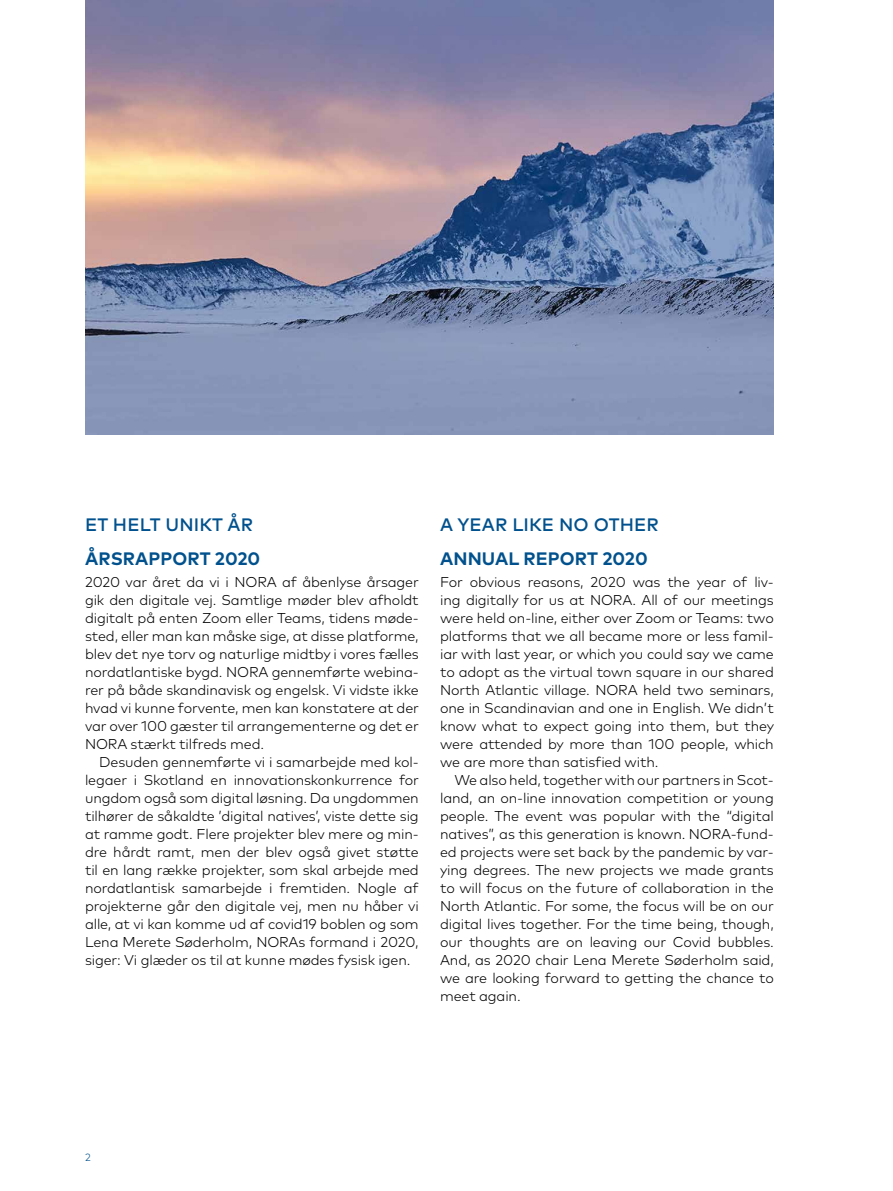
<style>
.page{position:relative;width:893px;height:1191px;background:#fff}
.page>*{position:absolute;margin:0;border:0;box-sizing:border-box;transform-origin:0 0}
.t1{font:700 18px "Mark OT";letter-spacing:.005em;color:#00518d}
.t2{font:500 18px "Mark OT";letter-spacing:.005em;color:#00518d}
.t3{font:300 14.25px/18px "Mark OT";letter-spacing:-.01em;color:#000;text-align:justify}
.t4{font:300 10.5px "Mark OT";color:#00518d}
</style>
<div class="page">
<img style="left:85px;top:0;width:689px;height:435px">
<p class="t2" style="left:85px;top:513px;width:169px">ET HELT UNIKT ÅR</p>
<p class="t1" style="left:85px;top:547px;width:177px">ÅRSRAPPORT 2020</p>
<p class="t3" style="left:85px;top:573px;width:335px">2020 var året da vi i NORA af åbenlyse årsager gik den digitale vej. Samtlige møder blev afholdt digitalt på enten Zoom eller Teams, tidens møde&shy;sted, eller man kan måske sige, at disse platforme, blev det nye torv og naturlige midtby i vores fælles nordatlantiske bygd. NORA gennemførte webina&shy;rer på både skandinavisk og engelsk. Vi vidste ikke hvad vi kunne forvente, men kan konstatere at der var over 100 gæster til arrangementerne og det er NORA stærkt tilfreds med.</p>
<p class="t3" style="left:85px;top:753px;width:335px;text-indent:14px">Desuden gennemførte vi i samarbejde med kol&shy;legaer i Skotland en innovationskonkurrence for ungdom også som digital løsning. Da ungdommen tilhører de såkaldte ’digital natives’, viste dette sig at ramme godt. Flere projekter blev mere og min&shy;dre hårdt ramt, men der blev også givet støtte til en lang række projekter, som skal arbejde med nordatlantisk samarbejde i fremtiden. Nogle af projekterne går den digitale vej, men nu håber vi alle, at vi kan komme ud af covid19 boblen og som Lena Merete Søderholm, NORAs formand i 2020, siger: Vi glæder os til at kunne mødes fysisk igen.</p>
<p class="t2" style="left:440px;top:513px;width:220px">A YEAR LIKE NO OTHER</p>
<p class="t1" style="left:440px;top:547px;width:209px">ANNUAL REPORT 2020</p>
<p class="t3" style="left:440px;top:573px;width:336px">For obvious reasons, 2020 was the year of liv&shy;ing digitally for us at NORA. All of our meetings were held on-line, either over Zoom or Teams: two platforms that we all became more or less famil&shy;iar with last year, or which you could say we came to adopt as the virtual town square in our shared North Atlantic village. NORA held two seminars, one in Scandinavian and one in English. We didn’t know what to expect going into them, but they were attended by more than 100 people, which we are more than satisfied with.</p>
<p class="t3" style="left:440px;top:771px;width:335px;text-indent:14px">We also held, together with our partners in Scot&shy;land, an on-line innovation competition or young people. The event was popular with the “digital natives”, as this generation is known. NORA-fund&shy;ed projects were set back by the pandemic by var&shy;ying degrees. The new projects we made grants to will focus on the future of collaboration in the North Atlantic. For some, the focus will be on our digital lives together. For the time being, though, our thoughts are on leaving our Covid bubbles.<br>And, as 2020 chair Lena Merete Søderholm said, we are looking forward to getting the chance to meet again.</p>
<p class="t4" style="left:85px;top:1150px;width:7px">2</p>
</div>
